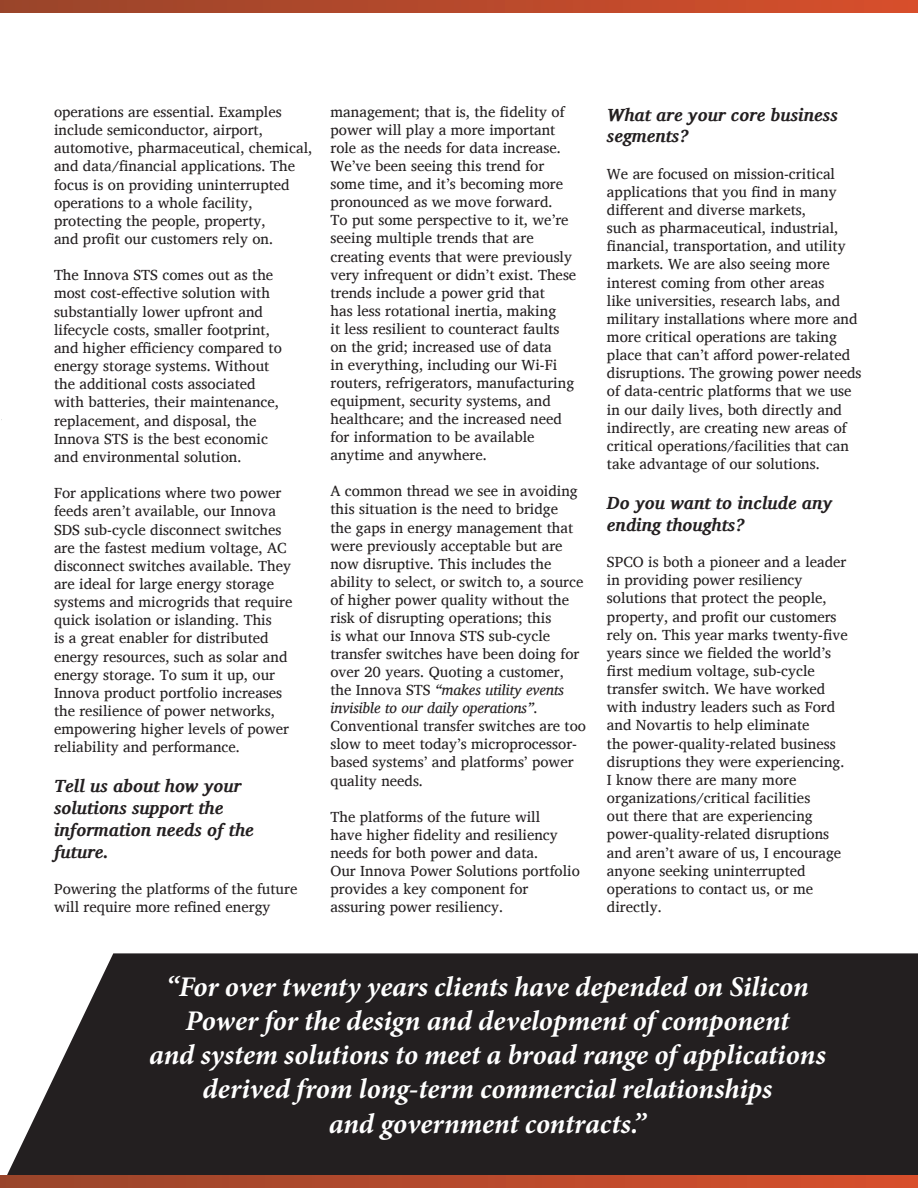
<style>
.page{position:relative;width:918px;height:1188px;background:#fff}
.page>*{position:absolute;margin:0;border:0;box-sizing:border-box;transform-origin:0 0}
.t1{font:italic 700 28.5px/34.2px "Minion Pro";letter-spacing:-.005em;color:#fff;text-align:center}
.t2{font:italic 700 18px/21.8px "Charis SIL";color:#231f20}
.t3{font:15px/18.1px "Charis SIL";color:#231f20}
.s1{font-style:italic}
</style>
<div class="page">
<svg style="left:1px;top:953px;width:917px;height:223px;background:#322e2f"></svg>
<svg style="left:0;top:1176px;width:2px;height:12px"></svg>
<svg style="left:0;top:0;width:918px;height:13px;background:#b7492b"></svg>
<svg style="left:2px;top:1176px;width:916px;height:12px;background:#b7492b"></svg>
<p class="t3" style="left:54px;top:103px;width:260px">operations are essential. Examples include semiconductor, airport, automotive, pharmaceutical, chemical, and data/financial applications. The focus is on providing uninterrupted operations to a whole facility, protecting the people, property,</p>
<p class="t3" style="left:54px;top:230px;width:221px">and profit our customers rely on.</p>
<p class="t3" style="left:54px;top:266px;width:229px">The Innova STS comes out as the most cost-effective solution with substantially lower upfront and lifecycle costs, smaller footprint, and higher efficiency compared to energy storage systems. Without the additional costs associated with batteries, their maintenance, replacement, and disposal, the</p>
<p class="t3" style="left:54px;top:429px;width:216px">Innova STS is the best economic</p>
<p class="t3" style="left:54px;top:448px;width:189px">and environmental solution.</p>
<p class="t3" style="left:54px;top:484px;width:229px">For applications where two power feeds aren’t available, our Innova</p>
<p class="t3" style="left:54px;top:520px;width:240px">SDS sub-cycle disconnect switches are the fastest medium voltage, AC disconnect switches available. They are ideal for large energy storage systems and microgrids that require quick isolation or islanding. This<br>is a great enabler for distributed energy resources, such as solar and energy storage. To sum it up, our Innova product portfolio increases the resilience of power networks, empowering higher levels of power reliability and performance.</p>
<p class="t2" style="left:54px;top:775px;width:201px">Tell us about how your solutions support the information needs of the future.</p>
<p class="t3" style="left:54px;top:880px;width:245px">Powering the platforms of the future will require more refined energy</p>
<p class="t3" style="left:330px;top:103px;width:247px">management; that is, the fidelity of power will play a more important role as the needs for data increase.<br>We’ve been seeing this trend for some time, and it’s becoming more pronounced as we move forward.<br>To put some perspective to it, we’re seeing multiple trends that are creating events that were previously very infrequent or didn’t exist. These trends include a power grid that<br>has less rotational inertia, making<br>it less resilient to counteract faults on the grid; increased use of data<br>in everything, including our Wi-Fi routers, refrigerators, manufacturing equipment, security systems, and healthcare; and the increased need</p>
<p class="t3" style="left:330px;top:428px;width:206px">for information to be available anytime and anywhere.</p>
<p class="t3" style="left:330px;top:482px;width:249px">A common thread we see in avoiding this situation is the need to bridge</p>
<p class="t3" style="left:330px;top:518px;width:257px">the gaps in energy management that were previously acceptable but are now disruptive. This includes the ability to select, or switch to, a source of higher power quality without the risk of disrupting operations; this<br>is what our Innova STS sub-cycle transfer switches have been doing for over 20 years. Quoting a customer, the Innova STS <span class="s1">“makes utility events invisible to our daily operations”.<br></span>Conventional transfer switches are too slow to meet today’s microprocessor&shy;based systems’ and platforms’ power quality needs.</p>
<p class="t3" style="left:330px;top:807px;width:211px">The platforms of the future will</p>
<p class="t3" style="left:330px;top:826px;width:229px">have higher fidelity and resiliency needs for both power and data.</p>
<p class="t3" style="left:330px;top:862px;width:251px">Our Innova Power Solutions portfolio provides a key component for</p>
<p class="t3" style="left:330px;top:898px;width:174px">assuring power resiliency.</p>
<p class="t2" style="left:607px;top:103px;width:232px">What are your core business segments?</p>
<p class="t3" style="left:607px;top:164px;width:256px">We are focused on mission-critical applications that you find in many different and diverse markets,<br>such as pharmaceutical, industrial, financial, transportation, and utility markets. We are also seeing more interest coming from other areas<br>like universities, research labs, and military installations where more and more critical operations are taking place that can’t afford power-related disruptions. The growing power needs of data-centric platforms that we use in our daily lives, both directly and indirectly, are creating new areas of critical operations/facilities that can take advantage of our solutions.</p>
<p class="t2" style="left:607px;top:492px;width:227px">Do you want to include any ending thoughts?</p>
<p class="t3" style="left:607px;top:553px;width:241px">SPCO is both a pioneer and a leader</p>
<p class="t3" style="left:607px;top:571px;width:242px">in providing power resiliency solutions that protect the people, property, and profit our customers rely on. This year marks twenty-five years since we fielded the world’s</p>
<p class="t3" style="left:607px;top:662px;width:220px">first medium voltage, sub-cycle transfer switch. We have worked</p>
<p class="t3" style="left:607px;top:698px;width:230px">with industry leaders such as Ford</p>
<p class="t3" style="left:607px;top:716px;width:204px">and Novartis to help eliminate</p>
<p class="t3" style="left:607px;top:734px;width:239px">the power-quality-related business disruptions they were experiencing.<br>I know there are many more organizations/critical facilities</p>
<p class="t3" style="left:607px;top:807px;width:207px">out there that are experiencing</p>
<p class="t3" style="left:607px;top:825px;width:224px">power-quality-related disruptions</p>
<p class="t3" style="left:607px;top:843px;width:236px">and aren’t aware of us, I encourage anyone seeking uninterrupted operations to contact us, or me directly.</p>
<p class="t1" style="left:166px;top:969px;width:644px">“For over twenty years clients have depended on Silicon</p>
<p class="t1" style="left:186px;top:1003px;width:605px">Power for the design and development of component</p>
<p class="t1" style="left:149px;top:1037px;width:678px">and system solutions to meet a broad range of applications derived from long-term commercial relationships</p>
<p class="t1" style="left:329px;top:1106px;width:319px">and government contracts.”</p>
</div>
